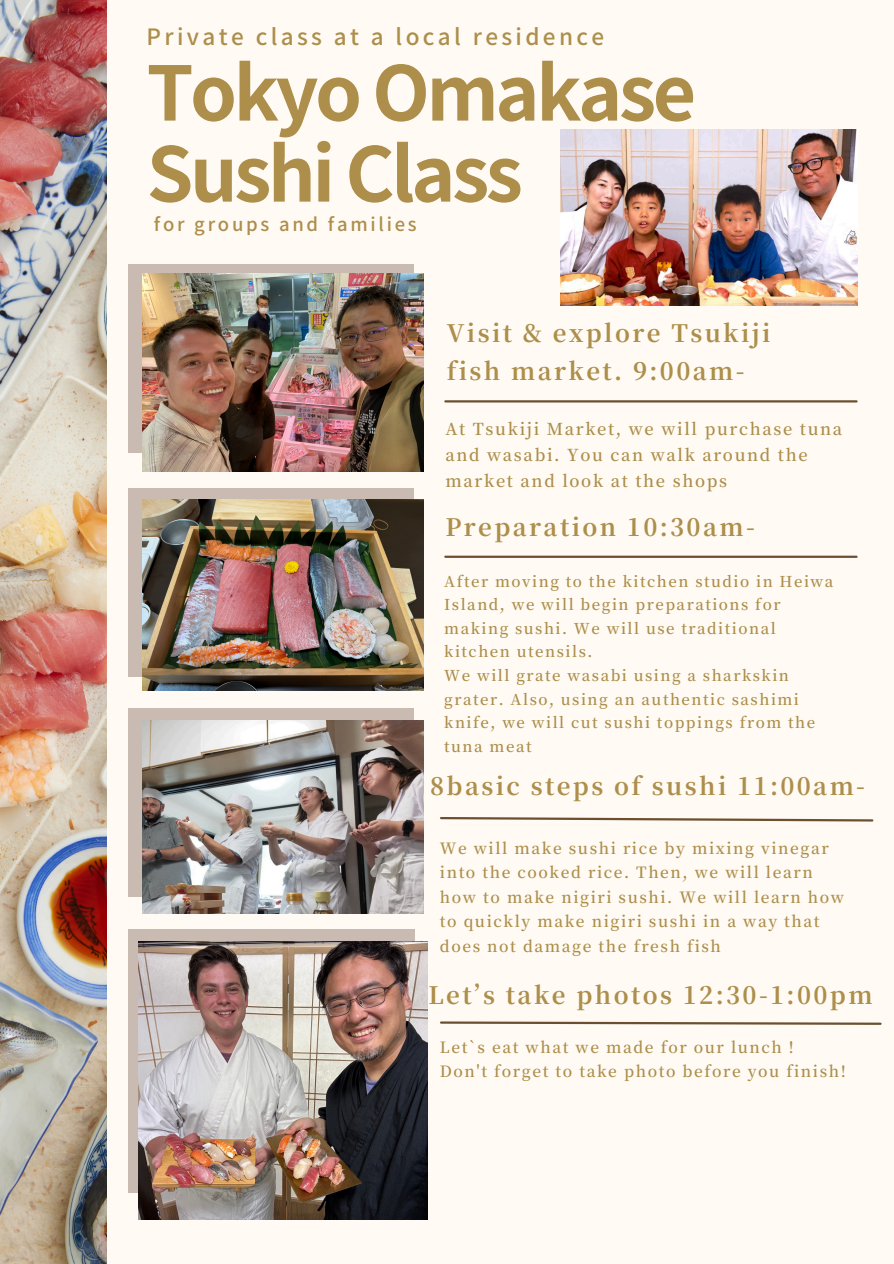
<style>
.page{position:relative;width:894px;height:1264px;background:#fff}
.page>*{position:absolute;margin:0;border:0;box-sizing:border-box;transform-origin:0 0}
.t1{font:700 75px/81px "Gen Shin Gothic";letter-spacing:-.045em;color:#ad8e4b}
.t2{font:700 24px/38.2px "Source Han Serif JP";letter-spacing:.1em;color:#ad8e4b}
.t3{font:500 22.5px "Gen Shin Gothic";letter-spacing:.15em;color:#ad8e4b}
.t4{font:500 18.45px "Gen Shin Gothic";letter-spacing:.15em;color:#ad8e4b}
.t5{font:600 16.5px/25.8px "Source Han Serif JP";letter-spacing:.1em;color:#ad8e4b}
.t6{font:600 15.45px/24.5px "Source Han Serif JP";letter-spacing:.1em;color:#ad8e4b}
.t7{font:600 15px/23.7px "Source Han Serif JP";letter-spacing:.1em;color:#ad8e4b}
</style>
<div class="page">
<div style="left:0;top:0;width:893px;height:1263px;background:#fffbf4"></div>
<div style="left:128px;top:264px;width:285px;height:189px;background:#c9bbb2"></div>
<div style="left:128px;top:488px;width:285px;height:188px;background:#c9bbb2"></div>
<div style="left:128px;top:707px;width:285px;height:189px;background:#c9bbb2"></div>
<div style="left:128px;top:928px;width:286px;height:264px;background:#c9bbb2"></div>
<hr style="left:445px;top:400px;width:411px;height:2px;background:#6c4f30">
<hr style="left:445px;top:555px;width:411px;height:3px;background:#6c4f30">
<svg style="left:440px;top:817px;width:434px;height:5px"></svg>
<img style="left:0;top:0;width:106px;height:1263px">
<img style="left:142px;top:499px;width:281px;height:192px">
<img style="left:142px;top:274px;width:281px;height:198px">
<img style="left:142px;top:720px;width:281px;height:193px">
<img style="left:560px;top:130px;width:297px;height:175px">
<img style="left:138px;top:941px;width:290px;height:278px">
<svg style="left:440px;top:1021px;width:442px;height:4px"></svg>
<p class="t3" style="left:146px;top:21px;width:459px">Private class at a local residence</p>
<h2 class="t1" style="left:146px;top:52px;width:551px">Tokyo Omakase<br>Sushi Class</h2>
<p class="t4" style="left:154px;top:211px;width:264px">for groups and families</p>
<h2 class="t2" style="left:446px;top:312px;width:325px">Visit &amp; explore Tsukiji fish market. 9:00am-</h2>
<p class="t5" style="left:445px;top:415px;width:398px">At Tsukiji Market, we will purchase tuna and wasabi. You can walk around the market and look at the shops</p>
<p class="t2" style="left:445px;top:506px;width:311px">Preparation 10:30am-</p>
<h2 class="t7" style="left:444px;top:568px;width:390px">After moving to the kitchen studio in Heiwa Island, we will begin preparations for making sushi. We will use traditional kitchen utensils.</h2>
<p class="t7" style="left:444px;top:662px;width:372px">We will grate wasabi using a sharkskin grater. Also, using an authentic sashimi knife, we will cut sushi toppings from the tuna meat</p>
<p class="t2" style="left:430px;top:765px;width:436px">8basic steps of sushi 11:00am-</p>
<p class="t6" style="left:440px;top:834px;width:405px">We will make sushi rice by mixing vinegar into the cooked rice. Then, we will learn how to make nigiri sushi. We will learn how to quickly make nigiri sushi in a way that does not damage the fresh fish</p>
<p class="t2" style="left:428px;top:974px;width:445px">Let’s take photos 12:30-1:00pm</p>
<p class="t6" style="left:440px;top:1033px;width:360px">Let`s eat what we made for our lunch！</p>
<h2 class="t6" style="left:440px;top:1058px;width:407px">Don't forget to take photo before you finish!</h2>
</div>
